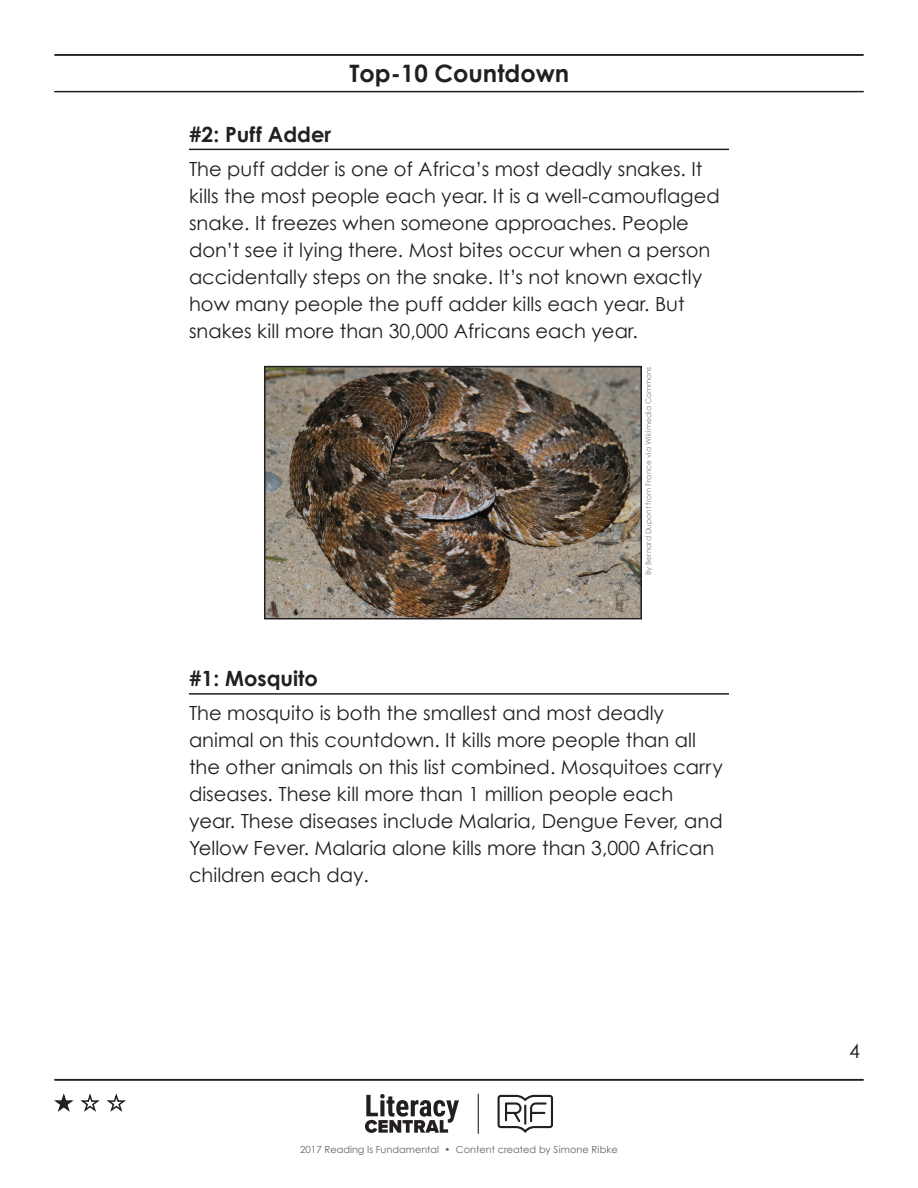
<style>
.page{position:relative;width:918px;height:1188px;background:#fff}
.page>*{position:absolute;margin:0;border:0;box-sizing:border-box;transform-origin:0 0}
.t1{font:700 24px "Century Gothic";color:#231f20}
.t2{font:700 21px "Century Gothic";color:#231f20}
.t3{font:19.5px/27px "Century Gothic";color:#231f20}
.t4{font:9.75px "Century Gothic";color:#636366}
.t5{font:7.5px "Century Gothic";color:#808285}
</style>
<div class="page">
<hr style="left:55px;top:54px;width:808px;height:2px;background:#231f20">
<hr style="left:55px;top:91px;width:808px;height:1px;background:#231f20">
<svg style="left:365px;top:1094px;width:94px;height:39px"></svg>
<svg style="left:498px;top:1095px;width:55px;height:38px"></svg>
<hr style="left:478px;top:1094px;width:1px;height:39px;background:#231f20">
<hr style="left:55px;top:1079px;width:808px;height:2px;background:#231f20">
<svg style="left:54px;top:1094px;width:72px;height:18px"></svg>
<hr style="left:189px;top:149px;width:540px;height:1px;background:#231f20">
<hr style="left:189px;top:693px;width:540px;height:2px;background:#231f20">
<img style="left:267px;top:369px;width:372px;height:247px">
<div style="left:264px;top:366px;width:378px;height:253px;border:2px solid #231f20"></div>
<p class="t1" style="left:350px;top:58px;width:221px">Top-10 Countdown</p>
<p class="t2" style="left:189px;top:121px;width:144px">#2: Puff Adder</p>
<p class="t3" style="left:189px;top:155px;width:532px">The puff adder is one of Africa’s most deadly snakes. It kills the most people each year. It is a well-camouflaged snake. It freezes when someone approaches. People don’t see it lying there. Most bites occur when a person accidentally steps on the snake. It’s not known exactly how many people the puff adder kills each year. But snakes kill more than 30,000 Africans each year.</p>
<p class="t5" style="left:644px;top:575px;width:210px;rotate:-90deg">By Bernard Dupont from France via Wikimedia Commons</p>
<p class="t2" style="left:189px;top:666px;width:130px">#1: Mosquito</p>
<p class="t3" style="left:189px;top:699px;width:535px">The mosquito is both the smallest and most deadly animal on this countdown. It kills more people than all the other animals on this list combined. Mosquitoes carry diseases. These kill more than 1 million people each year. These diseases include Malaria, Dengue Fever, and Yellow Fever. Malaria alone kills more than 3,000 African children each day.</p>
<p class="t4" style="left:300px;top:1144px;width:319px">2017 Reading Is Fundamental • Content created by Simone Ribke</p>
<p class="t3" style="left:849px;top:1037px;width:12px">4</p>
</div>
